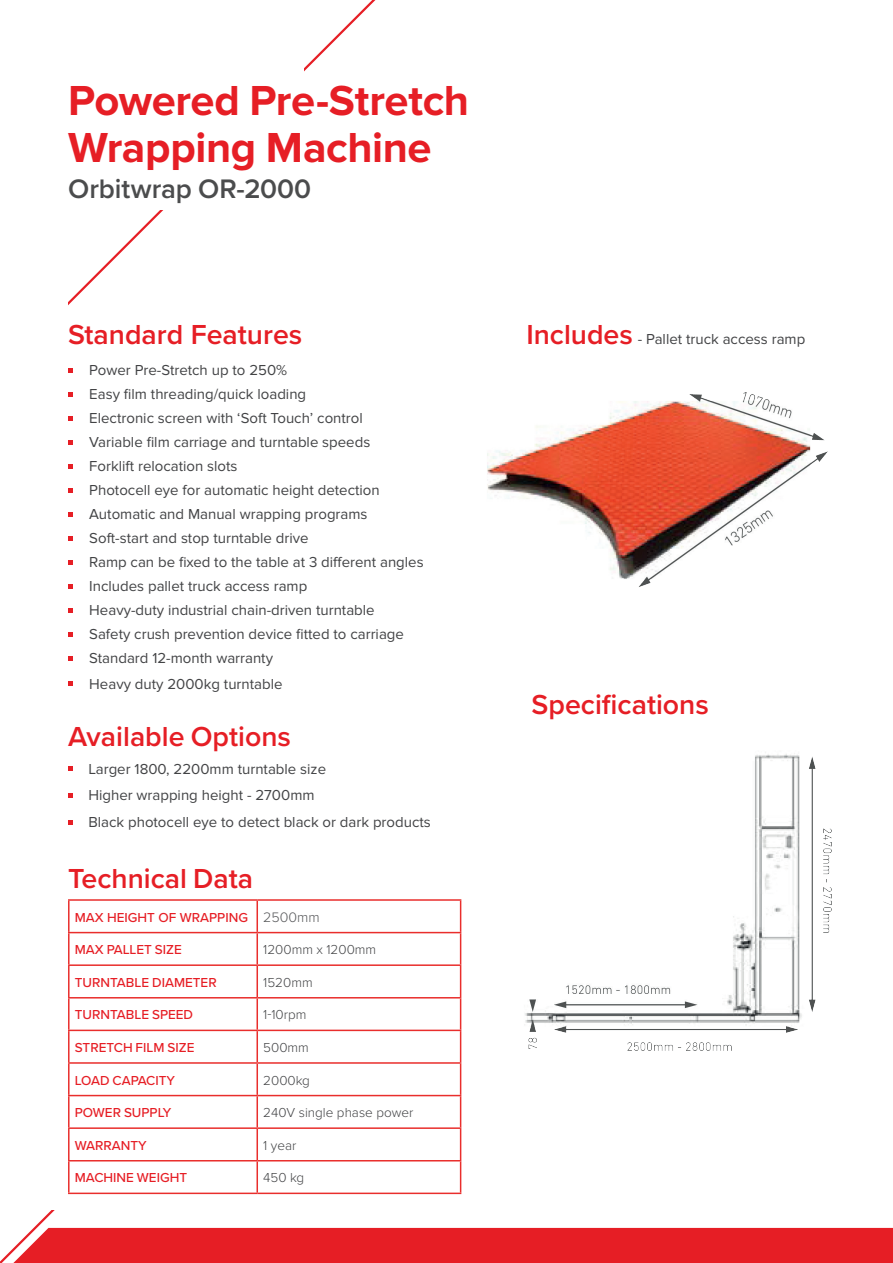
<style>
.page{position:relative;width:893px;height:1263px;background:#fff}
.page>*{position:absolute;margin:0;border:0;box-sizing:border-box;transform-origin:0 0}
.t1{font:700 43.5px/47.1px "Proxima Nova";letter-spacing:-.01em;color:#e61e25}
.t2{font:600 28.5px "Proxima Nova";color:#e61e25}
.t3{font:600 27.75px "Proxima Nova";color:#4b4c4d}
.t4{font:15px/24px "Proxima Nova";color:#424345}
.t5{font:500 13.5px "Proxima Nova";color:#e61e25}
.t6{font:300 13.5px "Proxima Nova";color:#424345}
.s1{font-weight:300;font-size:14.25px;color:#57585a}
</style>
<div class="page">
<svg style="left:68px;top:210px;width:96px;height:96px"></svg>
<svg style="left:305px;top:0;width:71px;height:71px"></svg>
<svg style="left:68px;top:368px;width:4px;height:4px"></svg>
<svg style="left:68px;top:392px;width:4px;height:4px"></svg>
<svg style="left:68px;top:416px;width:4px;height:4px"></svg>
<svg style="left:68px;top:440px;width:4px;height:4px"></svg>
<svg style="left:68px;top:464px;width:4px;height:4px"></svg>
<svg style="left:68px;top:488px;width:4px;height:4px"></svg>
<svg style="left:68px;top:512px;width:4px;height:4px"></svg>
<svg style="left:68px;top:536px;width:4px;height:4px"></svg>
<svg style="left:68px;top:560px;width:4px;height:4px"></svg>
<svg style="left:68px;top:584px;width:4px;height:4px"></svg>
<svg style="left:68px;top:608px;width:4px;height:4px"></svg>
<svg style="left:68px;top:632px;width:4px;height:4px"></svg>
<svg style="left:68px;top:656px;width:4px;height:4px"></svg>
<svg style="left:68px;top:681px;width:4px;height:5px"></svg>
<svg style="left:68px;top:766px;width:4px;height:5px"></svg>
<svg style="left:68px;top:793px;width:4px;height:4px"></svg>
<svg style="left:68px;top:820px;width:4px;height:4px"></svg>
<hr style="left:68px;top:899px;width:189px;height:2px;background:#e92e2c">
<hr style="left:68px;top:901px;width:2px;height:31px;background:#e92e2c">
<hr style="left:257px;top:899px;width:204px;height:2px;background:#e92e2c">
<hr style="left:256px;top:901px;width:2px;height:31px;background:#e92e2c">
<hr style="left:460px;top:901px;width:1px;height:31px;background:#e92e2c">
<hr style="left:68px;top:932px;width:189px;height:1px;background:#e92e2c">
<hr style="left:68px;top:933px;width:2px;height:31px;background:#e92e2c">
<hr style="left:257px;top:932px;width:204px;height:1px;background:#e92e2c">
<hr style="left:256px;top:933px;width:2px;height:31px;background:#e92e2c">
<hr style="left:460px;top:933px;width:1px;height:31px;background:#e92e2c">
<hr style="left:68px;top:964px;width:189px;height:2px;background:#e92e2c">
<hr style="left:68px;top:966px;width:2px;height:31px;background:#e92e2c">
<hr style="left:257px;top:964px;width:204px;height:2px;background:#e92e2c">
<hr style="left:256px;top:966px;width:2px;height:31px;background:#e92e2c">
<hr style="left:460px;top:966px;width:1px;height:31px;background:#e92e2c">
<hr style="left:68px;top:997px;width:189px;height:1px;background:#e92e2c">
<hr style="left:68px;top:998px;width:2px;height:32px;background:#e92e2c">
<hr style="left:257px;top:997px;width:204px;height:1px;background:#e92e2c">
<hr style="left:256px;top:998px;width:2px;height:32px;background:#e92e2c">
<hr style="left:460px;top:998px;width:1px;height:32px;background:#e92e2c">
<hr style="left:68px;top:1030px;width:189px;height:1px;background:#e92e2c">
<hr style="left:68px;top:1031px;width:2px;height:31px;background:#e92e2c">
<hr style="left:257px;top:1030px;width:204px;height:1px;background:#e92e2c">
<hr style="left:256px;top:1031px;width:2px;height:31px;background:#e92e2c">
<hr style="left:460px;top:1031px;width:1px;height:31px;background:#e92e2c">
<hr style="left:68px;top:1062px;width:189px;height:2px;background:#e92e2c">
<hr style="left:68px;top:1064px;width:2px;height:31px;background:#e92e2c">
<hr style="left:257px;top:1062px;width:204px;height:2px;background:#e92e2c">
<hr style="left:256px;top:1064px;width:2px;height:31px;background:#e92e2c">
<hr style="left:460px;top:1064px;width:1px;height:31px;background:#e92e2c">
<hr style="left:68px;top:1095px;width:189px;height:1px;background:#e92e2c">
<hr style="left:68px;top:1096px;width:2px;height:31px;background:#e92e2c">
<hr style="left:257px;top:1095px;width:204px;height:1px;background:#e92e2c">
<hr style="left:256px;top:1096px;width:2px;height:31px;background:#e92e2c">
<hr style="left:460px;top:1096px;width:1px;height:31px;background:#e92e2c">
<hr style="left:68px;top:1127px;width:189px;height:2px;background:#e92e2c">
<hr style="left:68px;top:1129px;width:2px;height:31px;background:#e92e2c">
<hr style="left:257px;top:1127px;width:204px;height:2px;background:#e92e2c">
<hr style="left:256px;top:1129px;width:2px;height:31px;background:#e92e2c">
<hr style="left:460px;top:1129px;width:1px;height:31px;background:#e92e2c">
<hr style="left:68px;top:1160px;width:189px;height:1px;background:#e92e2c">
<hr style="left:68px;top:1161px;width:2px;height:31px;background:#e92e2c">
<hr style="left:257px;top:1160px;width:204px;height:1px;background:#e92e2c">
<hr style="left:256px;top:1161px;width:2px;height:31px;background:#e92e2c">
<hr style="left:460px;top:1161px;width:1px;height:31px;background:#e92e2c">
<hr style="left:68px;top:1192px;width:189px;height:2px;background:#e92e2c">
<hr style="left:257px;top:1192px;width:204px;height:2px;background:#e92e2c">
<svg style="left:0;top:1210px;width:893px;height:53px"></svg>
<img style="left:487px;top:392px;width:341px;height:195px">
<img style="left:524px;top:752px;width:308px;height:299px">
<h1 class="t1" style="left:68px;top:78px;width:403px">Powered Pre-Stretch<br>Wrapping Machine</h1>
<h3 class="t3" style="left:68px;top:168px;width:245px">Orbitwrap OR-2000</h3>
<h2 class="t2" style="left:68px;top:313px;width:236px">Standard Features</h2>
<p class="t4" style="left:89px;top:358px;width:336px">Power Pre-Stretch up to 250%<br>Easy film threading/quick loading<br>Electronic screen with ‘Soft Touch’ control<br>Variable film carriage and turntable speeds<br>Forklift relocation slots<br>Photocell eye for automatic height detection Automatic and Manual wrapping programs Soft-start and stop turntable drive<br>Ramp can be fixed to the table at 3 different angles Includes pallet truck access ramp<br>Heavy-duty industrial chain-driven turntable<br>Safety crush prevention device fitted to carriage Standard 12-month warranty</p>
<p class="t4" style="left:89px;top:672px;width:195px">Heavy duty 2000kg turntable</p>
<h2 class="t2" style="left:68px;top:715px;width:224px">Available Options</h2>
<p class="t4" style="left:88px;top:755px;width:344px;line-height:26.7px">Larger 1800, 2200mm turntable size<br>Higher wrapping height - 2700mm<br>Black photocell eye to detect black or dark products</p>
<h2 class="t2" style="left:68px;top:857px;width:187px">Technical Data</h2>
<p class="t5" style="left:75px;top:907px;width:246px">MAX HEIGHT OF WRAPPING <span class="s1">2500mm</span></p>
<p class="t5" style="left:75px;top:940px;width:109px">MAX PALLET SIZE</p>
<p class="t6" style="left:263px;top:940px;width:114px">1200mm x 1200mm</p>
<p class="t5" style="left:75px;top:972px;width:143px">TURNTABLE DIAMETER</p>
<p class="t6" style="left:263px;top:972px;width:51px">1520mm</p>
<p class="t5" style="left:75px;top:1005px;width:120px">TURNTABLE SPEED</p>
<p class="t6" style="left:263px;top:1005px;width:45px">1-10rpm</p>
<p class="t5" style="left:75px;top:1037px;width:121px">STRETCH FILM SIZE</p>
<p class="t6" style="left:263px;top:1037px;width:47px">500mm</p>
<p class="t5" style="left:75px;top:1070px;width:102px">LOAD CAPACITY</p>
<p class="t6" style="left:263px;top:1070px;width:48px">2000kg</p>
<p class="t5" style="left:75px;top:1102px;width:98px">POWER SUPPLY</p>
<p class="t6" style="left:263px;top:1102px;width:152px">240V single phase power</p>
<p class="t5" style="left:75px;top:1135px;width:74px">WARRANTY</p>
<p class="t6" style="left:263px;top:1135px;width:35px">1 year</p>
<p class="t5" style="left:75px;top:1168px;width:114px">MACHINE WEIGHT</p>
<p class="t6" style="left:263px;top:1168px;width:43px">450 kg</p>
<h2 class="t2" style="left:526px;top:313px;width:108px">Includes</h2>
<p class="t4" style="left:638px;top:327px;width:169px">- Pallet truck access ramp</p>
<h2 class="t2" style="left:532px;top:683px;width:179px">Specifications</h2>
</div>
